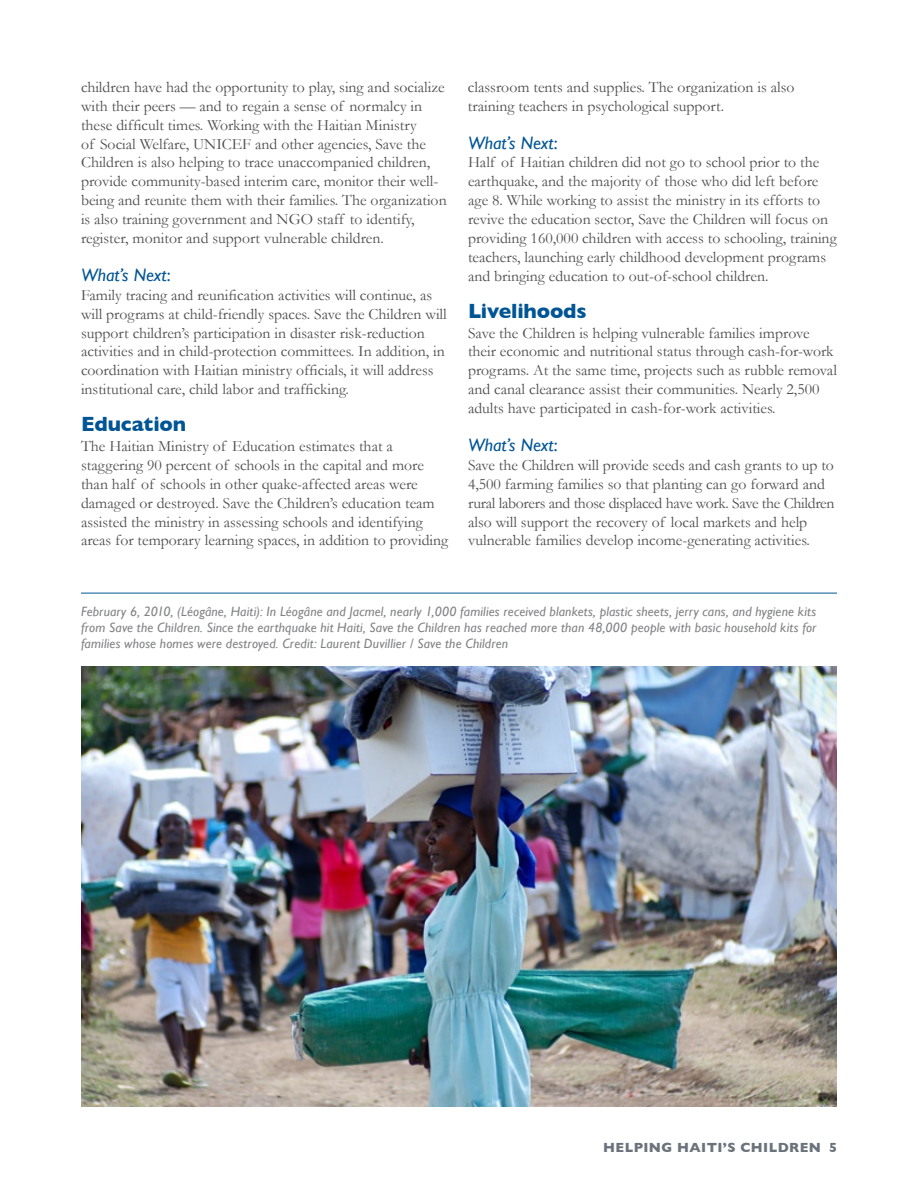
<style>
.page{position:relative;width:918px;height:1188px;background:#fff}
.page>*{position:absolute;margin:0;border:0;box-sizing:border-box;transform-origin:0 0}
.t1{font:700 21px "Gill Sans";letter-spacing:-.01em;color:#005595}
.t2{font:italic 18px "Gill Sans";color:#005595}
.t3{font:15.75px/18.9px "Garamond";color:#4d4d4f}
.t4{font:italic 13.5px/16.2px "Gill Sans";letter-spacing:.015em;color:#808285;text-align:justify}
.t5{font:700 13.5px "Gill Sans";letter-spacing:.03em;color:#6a737b}
.s1{font-style:normal}
</style>
<div class="page">
<img style="left:81px;top:667px;width:756px;height:440px">
<hr style="left:81px;top:593px;width:756px;height:1px;background:#005595">
<p class="t3" style="left:81px;top:77px;width:367px">children have had the opportunity to play, sing and socialize with their peers — and to regain a sense of normalcy in these difficult times. Working with the Haitian Ministry<br>of Social Welfare, UNICEF and other agencies, Save the Children is also helping to trace unaccompanied children, provide community-based interim care, monitor their well&shy;being and reunite them with their families. The organization is also training government and NGO staff to identify, register, monitor and support vulnerable children.</p>
<p class="t2" style="left:81px;top:264px;width:91px">What’s Next<span class="s1">:</span></p>
<p class="t3" style="left:81px;top:285px;width:367px">Family tracing and reunification activities will continue, as will programs at child-friendly spaces. Save the Children will support children’s participation in disaster risk-reduction activities and in child-protection committees. In addition, in coordination with Haitian ministry officials, it will address institutional care, child labor and trafficking.</p>
<h1 class="t1" style="left:81px;top:412px;width:107px">Education</h1>
<p class="t3" style="left:81px;top:436px;width:369px">The Haitian Ministry of Education estimates that a staggering 90 percent of schools in the capital and more than half of schools in other quake-affected areas were damaged or destroyed. Save the Children’s education team assisted the ministry in assessing schools and identifying areas for temporary learning spaces, in addition to providing</p>
<p class="t3" style="left:468px;top:77px;width:328px">classroom tents and supplies. The organization is also training teachers in psychological support.</p>
<p class="t2" style="left:468px;top:132px;width:91px">What’s Next<span class="s1">:</span></p>
<p class="t3" style="left:468px;top:153px;width:370px">Half of Haitian children did not go to school prior to the earthquake, and the majority of those who did left before age 8. While working to assist the ministry in its efforts to revive the education sector, Save the Children will focus on providing 160,000 children with access to schooling, training teachers, launching early childhood development programs and bringing education to out-of-school children.</p>
<h1 class="t1" style="left:468px;top:298px;width:120px">Livelihoods</h1>
<p class="t3" style="left:468px;top:323px;width:370px">Save the Children is helping vulnerable families improve their economic and nutritional status through cash-for-work programs. At the same time, projects such as rubble removal and canal clearance assist their communities. Nearly 2,500 adults have participated in cash-for-work activities.</p>
<p class="t2" style="left:468px;top:435px;width:91px">What’s Next<span class="s1">:</span></p>
<p class="t3" style="left:468px;top:455px;width:368px">Save the Children will provide seeds and cash grants to up to 4,500 farming families so that planting can go forward and rural laborers and those displaced have work. Save the Children also will support the recovery of local markets and help vulnerable families develop income-generating activities.</p>
<p class="t4" style="left:81px;top:603px;width:737px">February 6, 2010, (Léogâne, Haiti): In Léogâne and Jacmel, nearly 1,000 families received blankets, plastic sheets, jerry cans, and hygiene kits from Save the Children. Since the earthquake hit Haiti, Save the Children has reached more than 48,000 people with basic household kits for families whose homes were destroyed. Credit: Laurent Duvillier / Save the Children</p>
<p class="t5" style="left:603px;top:1140px;width:235px">HELPING HAITI’S CHILDREN 5</p>
</div>
